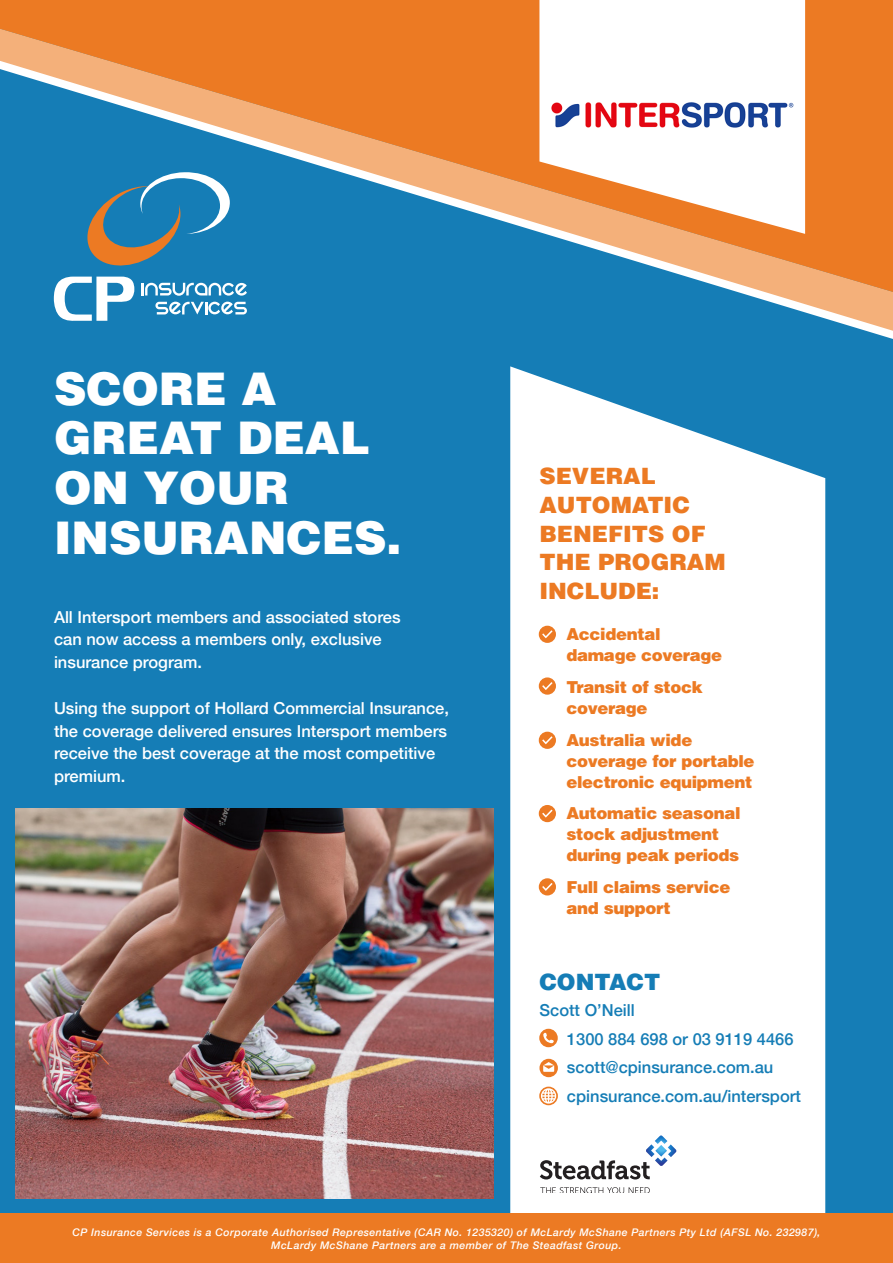
<style>
.page{position:relative;width:893px;height:1263px;background:#157db6}
.page>*{position:absolute;margin:0;border:0;box-sizing:border-box;transform-origin:0 0}
.t1{font:900 45px/49.8px "Helvetica";color:#fff}
.t2{font:900 22.5px/28.8px "Helvetica";color:#ec7a23}
.t3{font:900 22.5px "Helvetica";color:#157db6}
.t4{font:500 16.5px/22.8px "Helvetica Neue";color:#fff}
.t5{font:900 16.5px/21px "Helvetica";letter-spacing:-.02em;color:#ec7a23}
.t6{font:500 16.5px "Helvetica Neue";color:#157db6}
.t7{font:italic 500 10.5px/13.5px "Helvetica Neue";letter-spacing:.04em;color:#fff;text-align:center}
</style>
<div class="page">
<div style="left:0;top:0;width:893px;height:61px;background:#ec7a23"></div>
<svg style="left:0;top:61px;width:893px;height:278px"></svg>
<svg style="left:539px;top:0;width:266px;height:234px;background:#fbe8da"></svg>
<svg style="left:510px;top:366px;width:315px;height:848px;background:#eef5f9"></svg>
<svg style="left:142px;top:283px;width:105px;height:13px"></svg>
<svg style="left:155px;top:302px;width:92px;height:12px"></svg>
<svg style="left:54px;top:277px;width:80px;height:44px"></svg>
<svg style="left:81px;top:172px;width:149px;height:98px"></svg>
<svg style="left:540px;top:1135px;width:137px;height:44px;background:#d3d6da"></svg>
<svg style="left:540px;top:1187px;width:110px;height:6px"></svg>
<div style="left:0;top:1214px;width:893px;height:49px;background:#ec7a23"></div>
<svg style="left:539px;top:1029px;width:19px;height:18px"></svg>
<svg style="left:539px;top:1059px;width:19px;height:18px"></svg>
<svg style="left:539px;top:1086px;width:19px;height:19px"></svg>
<svg style="left:539px;top:626px;width:17px;height:17px"></svg>
<svg style="left:539px;top:677px;width:17px;height:18px"></svg>
<svg style="left:539px;top:732px;width:17px;height:17px"></svg>
<svg style="left:539px;top:805px;width:17px;height:17px"></svg>
<svg style="left:539px;top:878px;width:17px;height:17px"></svg>
<img style="left:550px;top:91px;width:252px;height:50px">
<img style="left:16px;top:809px;width:478px;height:390px">
<p class="t1" style="left:54px;top:362px;width:349px">SCORE A<br>GREAT DEAL<br>ON YOUR<br>INSURANCES.</p>
<p class="t4" style="left:54px;top:604px;width:348px">All Intersport members and associated stores can now access a members only, exclusive insurance program.</p>
<p class="t4" style="left:54px;top:695px;width:396px">Using the support of Hollard Commercial Insurance, the coverage delivered ensures Intersport members receive the best coverage at the most competitive premium.</p>
<p class="t2" style="left:539px;top:461px;width:188px">SEVERAL<br>AUTOMATIC<br>BENEFITS OF<br>THE PROGRAM<br>INCLUDE:</p>
<p class="t5" style="left:566px;top:623px;width:157px">Accidental damage coverage</p>
<p class="t5" style="left:566px;top:676px;width:138px">Transit of stock coverage</p>
<p class="t5" style="left:566px;top:729px;width:190px">Australia wide coverage for portable electronic equipment</p>
<p class="t5" style="left:566px;top:802px;width:176px">Automatic seasonal stock adjustment during peak periods</p>
<p class="t5" style="left:566px;top:876px;width:165px">Full claims service and support</p>
<p class="t3" style="left:539px;top:967px;width:122px">CONTACT</p>
<p class="t6" style="left:539px;top:997px;width:97px">Scott O’Neill</p>
<p class="t6" style="left:567px;top:1025px;width:228px">1300 884 698 or 03 9119 4466</p>
<p class="t6" style="left:567px;top:1054px;width:208px">scott@cpinsurance.com.au</p>
<p class="t6" style="left:567px;top:1083px;width:236px">cpinsurance.com.au/intersport</p>
<p class="t7" style="left:73px;top:1224px;width:749px">CP Insurance Services is a Corporate Authorised Representative (CAR No. 1235320) of McLardy McShane Partners Pty Ltd (AFSL No. 232987),<br>McLardy McShane Partners are a member of The Steadfast Group.</p>
</div>
